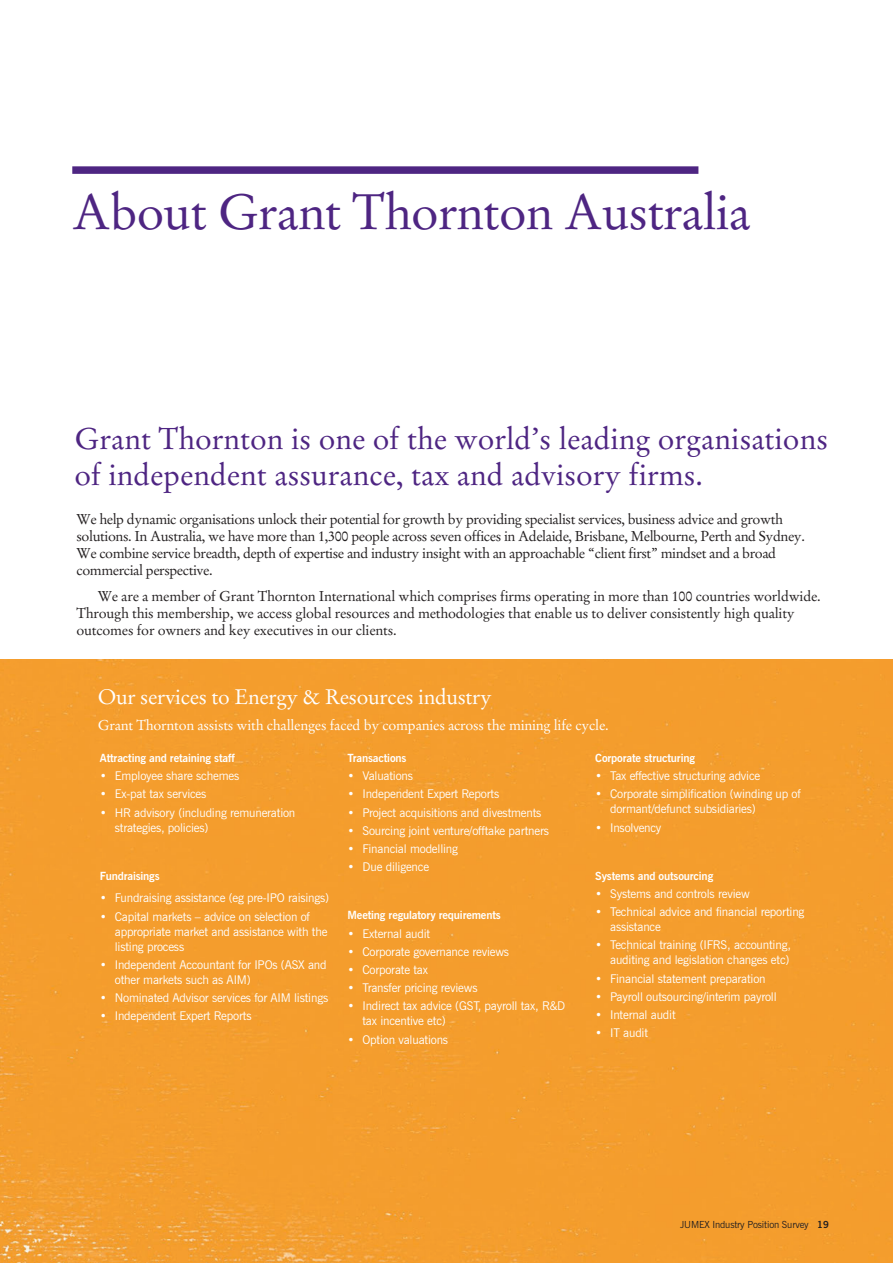
<style>
.page{position:relative;width:893px;height:1263px;background:#fff}
.page>*{position:absolute;margin:0;border:0;box-sizing:border-box;transform-origin:0 0}
.t1{font:49.5px "Stempel Garamond CE";letter-spacing:-.015em;color:#4e2582}
.t2{font:30px/36px "Stempel Garamond CE";color:#4e2582}
.t3{font:21px "Stempel Garamond CE";letter-spacing:-.015em;color:#fff}
.t4{font:14.25px/17.1px "Stempel Garamond CE";letter-spacing:-.03em;color:#231f20}
.t5{font:14.25px "Stempel Garamond CE";letter-spacing:-.015em;color:#fff}
.t6{font:12px/15px "News Gothic BT";letter-spacing:-.015em;color:#fff}
.t7{font:700 11.25px "News Gothic BT";letter-spacing:-.015em;color:#fff}
.t8{font:9.75px "News Gothic BT";letter-spacing:-.015em;color:#231f20}
.s1{font-weight:700}
</style>
<div class="page">
<div style="left:72px;top:166px;width:626px;height:8px;background:#4e2582"></div>
<div style="left:0;top:659px;width:893px;height:604px;background:#f49d2d"></div>
<h1 class="t1" style="left:72px;top:181px;width:680px">About Grant Thornton Australia</h1>
<h2 class="t2" style="left:74px;top:420px;width:755px">Grant Thornton is one of the world’s leading organisations of independent assurance, tax and advisory firms.</h2>
<p class="t4" style="left:77px;top:510px;width:730px">We help dynamic organisations unlock their potential for growth by providing specialist services, business advice and growth solutions. In Australia, we have more than 1,300 people across seven offices in Adelaide, Brisbane, Melbourne, Perth and Sydney.<br>We combine service breadth, depth of expertise and industry insight with an approachable “client first” mindset and a broad commercial perspective.</p>
<p class="t4" style="left:77px;top:587px;width:746px;text-indent:21px">We are a member of Grant Thornton International which comprises firms operating in more than 100 countries worldwide.<br>Through this membership, we access global resources and methodologies that enable us to deliver consistently high quality outcomes for owners and key executives in our clients.</p>
<h3 class="t3" style="left:98px;top:683px;width:395px">Our services to Energy &amp; Resources industry</h3>
<p class="t5" style="left:98px;top:716px;width:512px">Grant Thornton assists with challenges faced by companies across the mining life cycle.</p>
<p class="t7" style="left:100px;top:751px;width:136px">Attracting and retaining staff</p>
<p class="t6" style="left:100px;top:768px;width:141px">• Employee share schemes</p>
<p class="t6" style="left:100px;top:786px;width:108px">• Ex-pat tax services</p>
<p class="t6" style="left:115px;top:805px;width:182px;text-indent:-15px">• HR advisory (including remuneration strategies, policies)</p>
<p class="t7" style="left:100px;top:869px;width:61px">Fundraisings</p>
<p class="t6" style="left:100px;top:891px;width:231px">• Fundraising assistance (eg pre-IPO raisings)</p>
<p class="t6" style="left:115px;top:909px;width:214px;text-indent:-15px">• Capital markets – advice on selection of appropriate market and assistance with the listing process</p>
<p class="t6" style="left:115px;top:957px;width:213px;text-indent:-15px">• Independent Accountant for IPOs (ASX and other markets such as AIM)</p>
<p class="t6" style="left:100px;top:990px;width:230px">• Nominated Advisor services for AIM listings</p>
<p class="t6" style="left:100px;top:1008px;width:153px">• Independent Expert Reports</p>
<p class="t7" style="left:348px;top:751px;width:60px">Transactions</p>
<p class="t6" style="left:348px;top:768px;width:67px">• Valuations</p>
<p class="t6" style="left:348px;top:786px;width:153px">• Independent Expert Reports</p>
<p class="t6" style="left:348px;top:805px;width:195px">• Project acquisitions and divestments</p>
<p class="t6" style="left:348px;top:823px;width:203px">• Sourcing joint venture/offtake partners</p>
<p class="t6" style="left:348px;top:841px;width:112px">• Financial modelling</p>
<p class="t6" style="left:348px;top:859px;width:83px">• Due diligence</p>
<p class="t7" style="left:348px;top:908px;width:155px">Meeting regulatory requirements</p>
<p class="t6" style="left:348px;top:926px;width:84px">• External audit</p>
<p class="t6" style="left:348px;top:944px;width:163px">• Corporate governance reviews</p>
<p class="t6" style="left:348px;top:962px;width:82px">• Corporate tax</p>
<p class="t6" style="left:348px;top:980px;width:132px">• Transfer pricing reviews</p>
<p class="t6" style="left:362px;top:998px;width:204px;text-indent:-15px">• Indirect tax advice (GST, payroll tax, R&amp;D tax incentive etc)</p>
<p class="t6" style="left:348px;top:1032px;width:102px">• Option valuations</p>
<p class="t7" style="left:595px;top:751px;width:101px">Corporate structuring</p>
<p class="t6" style="left:595px;top:768px;width:167px">• Tax effective structuring advice</p>
<p class="t6" style="left:610px;top:786px;width:192px;text-indent:-15px">• Corporate simplification (winding up of dormant/defunct subsidiaries)</p>
<p class="t6" style="left:595px;top:820px;width:68px">• Insolvency</p>
<p class="t7" style="left:595px;top:869px;width:120px">Systems and outsourcing</p>
<p class="t6" style="left:595px;top:886px;width:156px">• Systems and controls review</p>
<p class="t6" style="left:610px;top:904px;width:196px;text-indent:-15px">• Technical advice and financial reporting assistance</p>
<p class="t6" style="left:595px;top:937px;width:197px;text-align:right">• Technical training (IFRS, accounting, auditing and legislation changes etc)</p>
<p class="t6" style="left:595px;top:971px;width:172px">• Financial statement preparation</p>
<p class="t6" style="left:595px;top:989px;width:183px">• Payroll outsourcing/interim payroll</p>
<p class="t6" style="left:595px;top:1007px;width:82px">• Internal audit</p>
<p class="t6" style="left:595px;top:1025px;width:54px">• IT audit</p>
<p class="t8" style="left:680px;top:1219px;width:150px">JUMEX Industry Position Survey <span class="s1">19</span></p>
</div>
